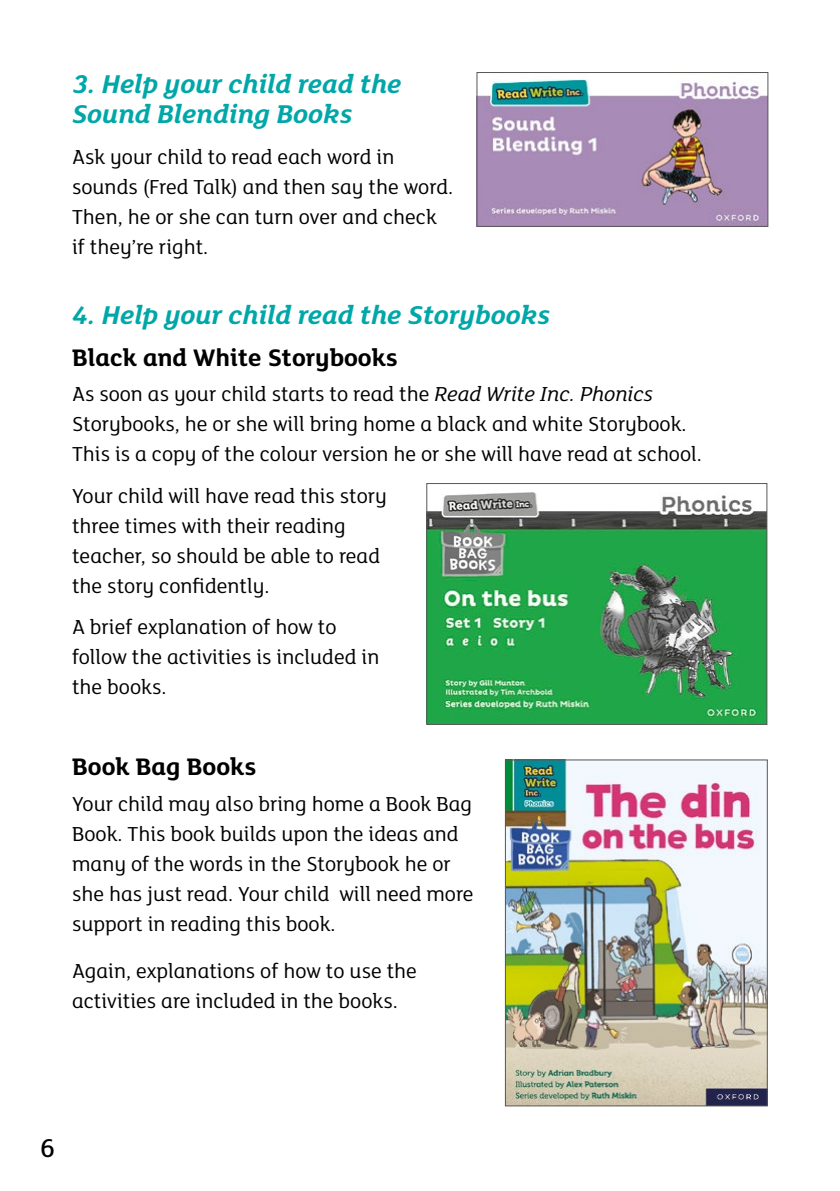
<style>
.page{position:relative;width:840px;height:1191px;background:#fff}
.page>*{position:absolute;margin:0;border:0;box-sizing:border-box;transform-origin:0 0}
.t1{font:italic 700 28px/30px "FS Lola Primary";color:#00a7a8}
.t2{font:500 28px "FS Lola Primary";color:#000}
.t3{font:700 26px "FS Lola Primary";color:#000}
.t4{font:22px/30px "FS Lola Primary";color:#000}
.s1{font-style:italic}
</style>
<div class="page">
<img style="left:478px;top:79px;width:288px;height:146px">
<div style="left:476px;top:72px;width:292px;height:155px;border:1px solid #575756"></div>
<img style="left:428px;top:492px;width:337px;height:231px">
<div style="left:426px;top:483px;width:341px;height:242px;border:1px solid #575756"></div>
<img style="left:506px;top:761px;width:259px;height:343px">
<div style="left:504px;top:759px;width:263px;height:347px;border:1px solid #575756"></div>
<p class="t1" style="left:72px;top:67px;width:331px">3. Help your child read the<br>Sound Blending Books</p>
<p class="t4" style="left:72px;top:141px;width:382px">Ask your child to read each word in sounds (Fred Talk) and then say the word.<br>Then, he or she can turn over and check if they’re right.</p>
<p class="t1" style="left:72px;top:298px;width:479px">4. Help your child read the Storybooks</p>
<p class="t3" style="left:72px;top:339px;width:327px">Black and White Storybooks</p>
<p class="t4" style="left:72px;top:378px;width:631px">As soon as your child starts to read the <span class="s1">Read Write Inc. Phonics<br></span>Storybooks, he or she will bring home a black and white Storybook.<br>This is a copy of the colour version he or she will have read at school.</p>
<p class="t4" style="left:72px;top:479px;width:316px">Your child will have read this story three times with their reading teacher, so should be able to read the story confidently.</p>
<p class="t4" style="left:72px;top:611px;width:308px">A brief explanation of how to follow the activities is included in the books.</p>
<p class="t3" style="left:72px;top:748px;width:186px">Book Bag Books</p>
<p class="t4" style="left:72px;top:787px;width:403px">Your child may also bring home a Book Bag Book. This book builds upon the ideas and many of the words in the Storybook he or she has just read. Your child will need more support in reading this book.</p>
<p class="t4" style="left:72px;top:954px;width:346px">Again, explanations of how to use the activities are included in the books.</p>
<p class="t2" style="left:40px;top:1129px;width:16px">6</p>
</div>
